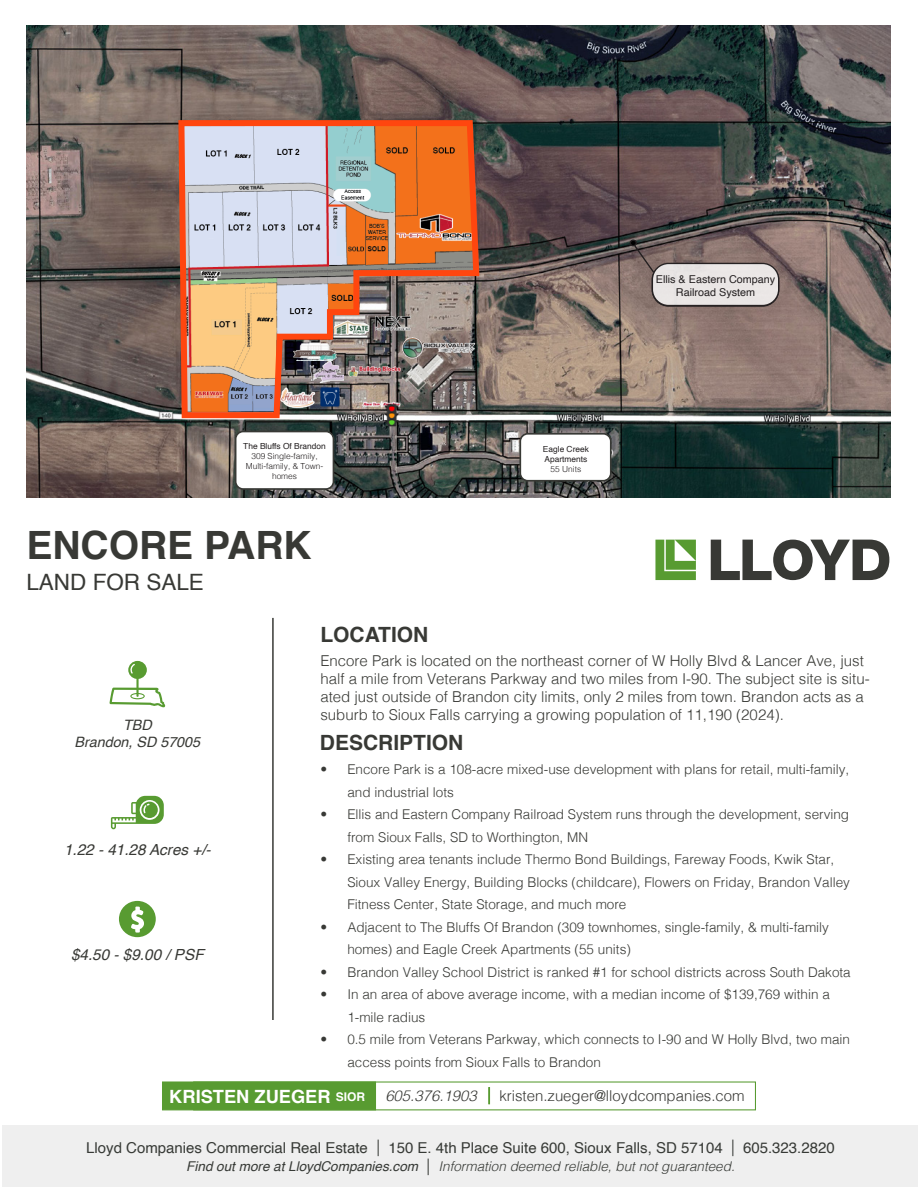
<style>
.page{position:relative;width:918px;height:1188px;background:#fff}
.page>*{position:absolute;margin:0;border:0;box-sizing:border-box;transform-origin:0 0}
.t1{font:700 39px "Helvetica";color:#383935}
.t2{font:22.5px "Helvetica";color:#383935}
.t3{font:700 21px "Helvetica";color:#383935}
.t4{font:700 18.3px "Helvetica";color:#fff}
.t5{font:italic 15.3px "Helvetica";color:#383935}
.t6{font:300 15px/18px "Helvetica";color:#383935}
.t7{font:15px "Helvetica";color:#373a36}
.t8{font:italic 14.25px "Helvetica";color:#383935}
.t9{font:300 13.5px/22.5px "Helvetica";color:#383935}
.t10{font:italic 300 13.5px "Helvetica";color:#373a36}
.t11{font:10.8px "Helvetica";color:#231f20}
.t12{font:300 8.4px/10.1px "Helvetica";color:#231f20;text-align:center}
.t13{font:8.4px "Helvetica";color:#231f20}
.s1{font-size:12px}
.s2{font-style:italic}
.s3{font-style:italic;color:#589b31}
.s4{font-weight:300;font-size:16.5px}
.s5{font-weight:400}
.s6{font-style:normal;font-size:16.5px}
</style>
<div class="page">
<img style="left:26px;top:26px;width:864px;height:472px">
<svg style="left:111px;top:796px;width:53px;height:33px"></svg>
<svg style="left:119px;top:901px;width:37px;height:36px"></svg>
<svg style="left:109px;top:661px;width:56px;height:46px"></svg>
<svg style="left:655px;top:540px;width:41px;height:40px;background:#7aaf5b"></svg>
<svg style="left:711px;top:540px;width:178px;height:40px"></svg>
<hr style="left:272px;top:618px;width:2px;height:402px;background:#383935">
<div style="left:162px;top:1081px;width:214px;height:29px;background:#589b31;border:1px solid #589b31"></div>
<div style="left:2px;top:1125px;width:916px;height:62px;background:#efefef"></div>
<div style="left:236px;top:432px;width:97px;height:57px;background:#fff;border-radius:8px"></div>
<div style="left:235px;top:431px;width:99px;height:59px;border:2px solid #383935;border-radius:8px"></div>
<div style="left:520px;top:434px;width:91px;height:47px;background:#fff;border-radius:8px"></div>
<div style="left:519px;top:433px;width:93px;height:49px;border:2px solid #383935;border-radius:8px"></div>
<svg style="left:630px;top:240px;width:26px;height:34px"></svg>
<div style="left:630px;top:240px;width:7px;height:6px;border:1px solid #231f20;border-radius:50%"></div>
<div style="left:652px;top:263px;width:127px;height:44px;border:1px solid #231f20;border-radius:16px"></div>
<div style="left:652px;top:263px;width:127px;height:43px;background:#eae6e5;border-radius:16px"></div>
<div style="left:652px;top:263px;width:127px;height:43px;border:1px solid #231f20;border-radius:16px"></div>
<img style="left:375px;top:421px;width:33px;height:10px">
<img style="left:175px;top:117px;width:308px;height:304px">
<p class="t13" style="left:243px;top:440px;width:84px">The Bluffs Of Brandon</p>
<p class="t12" style="left:246px;top:451px;width:79px">309 Single-family,<br>Multi-family, &amp; Town&shy;homes</p>
<p class="t1" style="left:26px;top:514px;width:287px">ENCORE PARK</p>
<p class="t2" style="left:26px;top:565px;width:179px">LAND FOR SALE</p>
<p class="t3" style="left:320px;top:617px;width:110px">LOCATION</p>
<p class="t13" style="left:543px;top:442px;width:47px">Eagle Creek</p>
<p class="t13" style="left:545px;top:452px;width:44px">Apartments</p>
<p class="t12" style="left:551px;top:463px;width:32px">55 Units</p>
<p class="t11" style="left:656px;top:271px;width:121px">Ellis &amp; Eastern Company</p>
<p class="t11" style="left:676px;top:284px;width:81px">Railroad System</p>
<p class="t8" style="left:123px;top:714px;width:30px">TBD</p>
<p class="t8" style="left:75px;top:731px;width:127px">Brandon, SD 57005</p>
<p class="t5" style="left:64px;top:837px;width:148px">1.22 - 41.28 Acres +/-</p>
<p class="t5" style="left:71px;top:943px;width:134px">$4.50 - $9.00 / PSF</p>
<p class="t6" style="left:320px;top:651px;width:551px">Encore Park is located on the northeast corner of W Holly Blvd &amp; Lancer Ave, just half a mile from Veterans Parkway and two miles from I-90. The subject site is situ&shy;ated just outside of Brandon city limits, only 2 miles from town. Brandon acts as a suburb to Sioux Falls carrying a growing population of 11,190 (2024).</p>
<p class="t3" style="left:320px;top:725px;width:145px">DESCRIPTION</p>
<p class="t9" style="left:347px;top:757px;width:503px;text-indent:-27px">• Encore Park is a 108-acre mixed-use development with plans for retail, multi-family, and industrial lots</p>
<p class="t9" style="left:347px;top:802px;width:503px;text-indent:-27px">• Ellis and Eastern Company Railroad System runs through the development, serving from Sioux Falls, SD to Worthington, MN</p>
<p class="t9" style="left:347px;top:847px;width:504px;text-indent:-27px">• Existing area tenants include Thermo Bond Buildings, Fareway Foods, Kwik Star,<br>Sioux Valley Energy, Building Blocks (childcare), Flowers on Friday, Brandon Valley<br>Fitness Center, State Storage, and much more</p>
<p class="t9" style="left:347px;top:915px;width:483px;text-indent:-27px">• Adjacent to The Bluffs Of Brandon (309 townhomes, single-family, &amp; multi-family homes) and Eagle Creek Apartments (55 units)</p>
<p class="t9" style="left:320px;top:960px;width:532px">• Brandon Valley School District is ranked #1 for school districts across South Dakota</p>
<p class="t9" style="left:347px;top:982px;width:484px;text-indent:-27px">• In an area of above average income, with a median income of $139,769 within a<br>1-mile radius</p>
<p class="t9" style="left:347px;top:1027px;width:504px;text-indent:-27px">• 0.5 mile from Veterans Parkway, which connects to I-90 and W Holly Blvd, two main access points from Sioux Falls to Brandon</p>
<p class="t4" style="left:169px;top:1082px;width:197px">KRISTEN ZUEGER <span class="s1">SIOR</span></p>
<p class="t6" style="left:385px;top:1086px;width:361px"><span class="s2">605.376.1903</span> <span class="s3">|</span> kristen.zueger@lloydcompanies.com</p>
<p class="t7" style="left:86px;top:1136px;width:750px">Lloyd Companies Commercial Real Estate <span class="s4">|</span> 150 E. 4th Place Suite 600, Sioux Falls, SD 57104 <span class="s4">|</span> 605.323.2820</p>
<p class="t10" style="left:186px;top:1155px;width:550px"><span class="s5">Find out more at LloydCompanies.com</span> <span class="s6">|</span> Information deemed reliable, but not guaranteed.</p>
</div>
